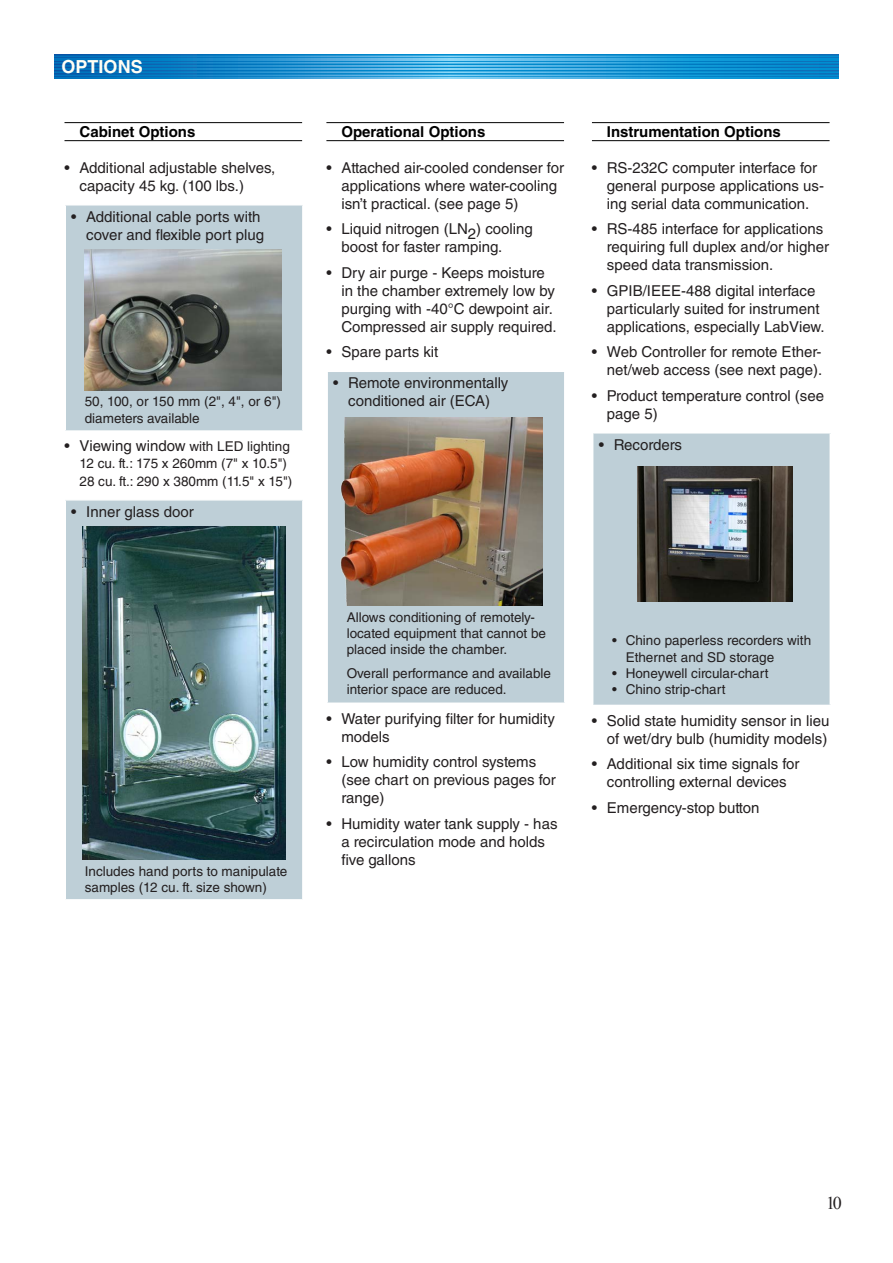
<style>
.page{position:relative;width:893px;height:1263px;background:#fff}
.page>*{position:absolute;margin:0;border:0;box-sizing:border-box;transform-origin:0 0}
.t1{font:700 18px "Helvetica LT Std";color:#fffef4}
.t2{font:18px "Times New Roman";color:#231f20}
.t3{font:15px/18px "Helvetica LT Std";color:#231f20}
.t4{font:700 15px "Helvetica LT Std";color:#000}
.t5{font:13.5px/16.2px "Helvetica LT Std";color:#231f20}
.s1{font-size:15px}
</style>
<div class="page">
<svg style="left:54px;top:54px;width:785px;height:24px;background:#1486c9"></svg>
<svg style="left:54px;top:68px;width:785px;height:2px;background:#34a1d9"></svg>
<svg style="left:54px;top:75px;width:785px;height:1px"></svg>
<svg style="left:54px;top:71px;width:785px;height:2px;background:#2a98d4"></svg>
<svg style="left:54px;top:78px;width:785px;height:1px"></svg>
<svg style="left:54px;top:56px;width:785px;height:1px"></svg>
<svg style="left:54px;top:59px;width:785px;height:1px"></svg>
<svg style="left:54px;top:65px;width:785px;height:2px;background:#2c9bd5"></svg>
<svg style="left:54px;top:62px;width:785px;height:2px;background:#2a99d4"></svg>
<hr style="left:64px;top:122px;width:238px;height:1px;background:#000">
<hr style="left:64px;top:140px;width:238px;height:1px;background:#000">
<div style="left:65px;top:205px;width:238px;height:226px;background:#becfd7"></div>
<hr style="left:64px;top:205px;width:2px;height:225px;background:#fff">
<hr style="left:302px;top:205px;width:2px;height:225px;background:#fff">
<hr style="left:64px;top:430px;width:240px;height:2px;background:#fff">
<img style="left:85px;top:250px;width:196px;height:140px">
<div style="left:65px;top:500px;width:238px;height:400px;background:#becfd7"></div>
<hr style="left:64px;top:500px;width:2px;height:399px;background:#fff">
<hr style="left:302px;top:500px;width:2px;height:399px;background:#fff">
<hr style="left:64px;top:899px;width:240px;height:2px;background:#fff">
<img style="left:82px;top:527px;width:203px;height:333px">
<hr style="left:592px;top:122px;width:238px;height:1px;background:#000">
<hr style="left:592px;top:140px;width:238px;height:1px;background:#000">
<div style="left:593px;top:433px;width:237px;height:272px;background:#becfd7"></div>
<img style="left:638px;top:467px;width:155px;height:134px">
<hr style="left:326px;top:122px;width:238px;height:1px;background:#000">
<hr style="left:326px;top:140px;width:238px;height:1px;background:#000">
<div style="left:327px;top:371px;width:238px;height:332px;background:#becfd7"></div>
<hr style="left:326px;top:370px;width:240px;height:2px;background:#fff">
<hr style="left:326px;top:372px;width:2px;height:330px;background:#fff">
<hr style="left:564px;top:372px;width:2px;height:330px;background:#fff">
<hr style="left:326px;top:702px;width:240px;height:2px;background:#fff">
<img style="left:340px;top:417px;width:202px;height:188px">
<p class="t1" style="left:62px;top:56px;width:83px">OPTIONS</p>
<p class="t4" style="left:80px;top:122px;width:117px">Cabinet Options</p>
<p class="t3" style="left:80px;top:158px;width:197px;text-indent:-15px">• Additional adjustable shelves, capacity 45 kg. (100 lbs.)</p>
<p class="t3" style="left:71px;top:207px;width:195px;text-align:right">• Additional cable ports with cover and flexible port plug</p>
<p class="t5" style="left:85px;top:393px;width:198px">50, 100, or 150 mm (2", 4", or 6") diameters available</p>
<p class="t5" style="left:64px;top:438px;width:227px;text-align:right"><span class="s1">• Viewing window</span> with LED lighting<br>12 cu. ft.: 175 x 260mm (7" x 10.5")</p>
<p class="t5" style="left:80px;top:473px;width:214px">28 cu. ft.: 290 x 380mm (11.5" x 15")</p>
<p class="t3" style="left:71px;top:502px;width:124px">• Inner glass door</p>
<p class="t4" style="left:341px;top:122px;width:145px">Operational Options</p>
<p class="t3" style="left:341px;top:158px;width:224px;text-indent:-15px">• Attached air-cooled condenser for applications where water-cooling isn’t practical. (see page 5)</p>
<p class="t3" style="left:341px;top:220px;width:193px;text-indent:-15px">• Liquid nitrogen (LN2) cooling boost for faster ramping.</p>
<p class="t3" style="left:341px;top:263px;width:217px;text-indent:-15px">• Dry air purge - Keeps moisture in the chamber extremely low by purging with -40°C dewpoint air.<br>Compressed air supply required.</p>
<p class="t3" style="left:326px;top:343px;width:114px">• Spare parts kit</p>
<p class="t3" style="left:333px;top:374px;width:177px;text-align:center">• Remote environmentally conditioned air (ECA)</p>
<p class="t4" style="left:607px;top:122px;width:175px">Instrumentation Options</p>
<p class="t3" style="left:607px;top:158px;width:219px;text-indent:-15px">• RS-232C computer interface for general purpose applications us&shy;ing serial data communication.</p>
<p class="t3" style="left:607px;top:220px;width:224px;text-indent:-15px">• RS-485 interface for applications requiring full duplex and/or higher speed data transmission.</p>
<p class="t3" style="left:607px;top:281px;width:219px;text-indent:-15px">• GPIB/IEEE-488 digital interface particularly suited for instrument applications, especially LabView.</p>
<p class="t3" style="left:592px;top:343px;width:232px;text-align:right">• Web Controller for remote Ether&shy;net/web access (see next page).</p>
<p class="t3" style="left:607px;top:386px;width:219px;text-indent:-15px">• Product temperature control (see page 5)</p>
<p class="t3" style="left:599px;top:435px;width:85px">• Recorders</p>
<p class="t5" style="left:85px;top:863px;width:204px">Includes hand ports to manipulate samples (12 cu. ft. size shown)</p>
<p class="t5" style="left:347px;top:609px;width:201px">Allows conditioning of remotely&shy;located equipment that cannot be placed inside the chamber.</p>
<p class="t5" style="left:347px;top:665px;width:206px">Overall performance and available interior space are reduced.</p>
<p class="t3" style="left:341px;top:709px;width:215px;text-indent:-15px">• Water purifying filter for humidity models</p>
<p class="t3" style="left:341px;top:753px;width:216px;text-indent:-15px">• Low humidity control systems (see chart on previous pages for range)</p>
<p class="t3" style="left:341px;top:814px;width:218px;text-indent:-15px">• Humidity water tank supply - has a recirculation mode and holds five gallons</p>
<p class="t5" style="left:626px;top:633px;width:187px;text-indent:-14px">• Chino paperless recorders with<br>Ethernet and SD storage</p>
<p class="t5" style="left:612px;top:665px;width:158px">• Honeywell circular-chart</p>
<p class="t5" style="left:612px;top:681px;width:115px">• Chino strip-chart</p>
<p class="t3" style="left:592px;top:711px;width:239px;text-align:right">• Solid state humidity sensor in lieu of wet/dry bulb (humidity models)</p>
<p class="t3" style="left:592px;top:755px;width:209px;text-align:center">• Additional six time signals for controlling external devices</p>
<p class="t3" style="left:592px;top:798px;width:169px">• Emergency-stop button</p>
<p class="t2" style="left:826px;top:1191px;width:17px">10</p>
</div>
